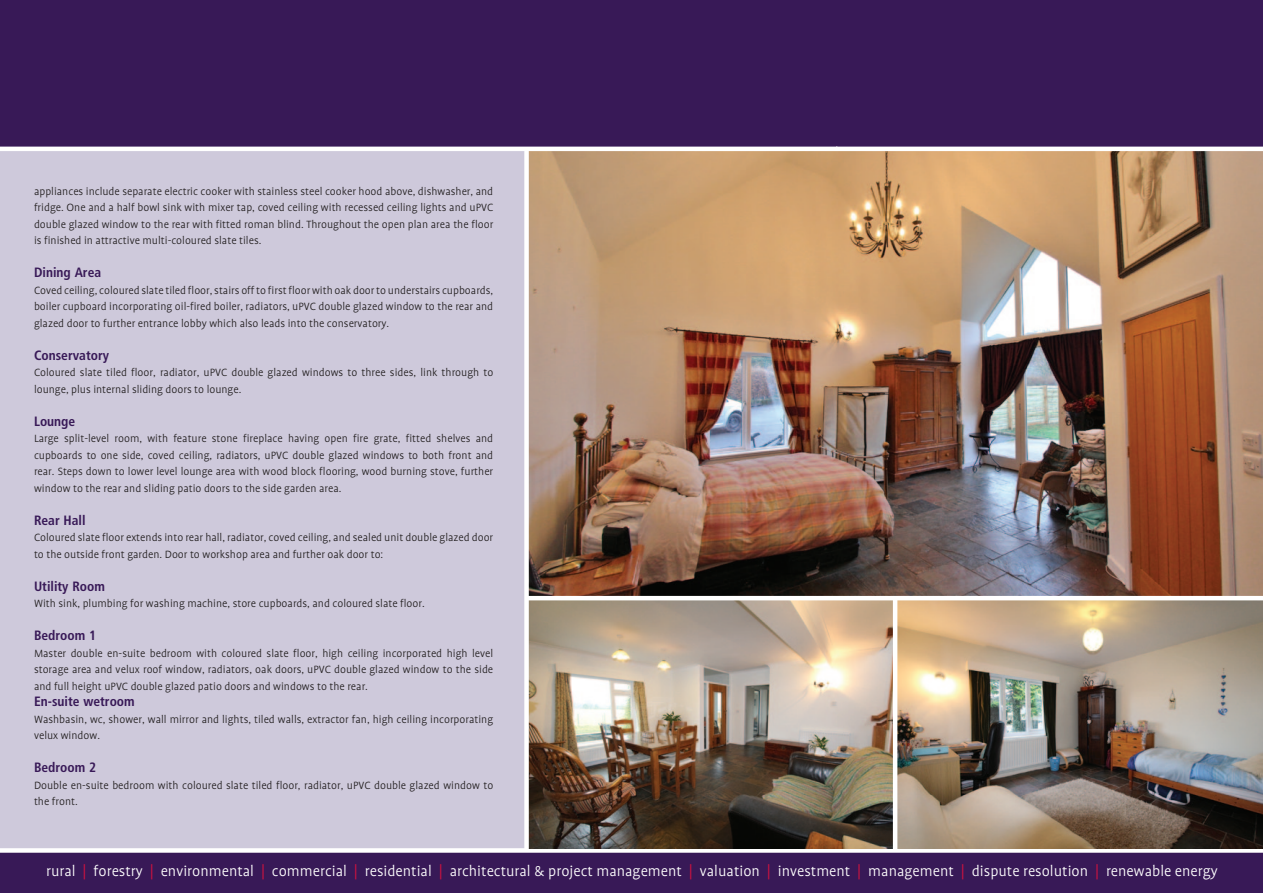
<style>
.page{position:relative;width:1263px;height:893px;background:#fff}
.page>*{position:absolute;margin:0;border:0;box-sizing:border-box;transform-origin:0 0}
.t1{font:300 16.5px "Profile";color:#fff}
.t2{font:700 condensed 13.5px "Frutiger";color:#381957}
.t3{font:300 12px/16.5px "Profile";color:#231f20;text-align:justify}
.s1{color:#d7123e}
</style>
<div class="page">
<div style="left:0;top:147px;width:1263px;height:706px;background:#cec9db"></div>
<div style="left:0;top:850px;width:1263px;height:43px;background:#381957"></div>
<div style="left:0;top:848px;width:1263px;height:5px;background:#fff"></div>
<div style="left:0;top:0;width:1263px;height:149px;background:#381957"></div>
<img style="left:529px;top:600px;width:364px;height:249px">
<img style="left:897px;top:600px;width:366px;height:249px">
<img style="left:529px;top:151px;width:734px;height:445px">
<div style="left:524px;top:147px;width:5px;height:704px;background:#fff"></div>
<hr style="left:0;top:147px;width:1263px;height:4px;background:#fff">
<hr style="left:527px;top:596px;width:736px;height:4px;background:#fff">
<hr style="left:893px;top:598px;width:4px;height:253px;background:#fff">
<p class="t3" style="left:34px;top:183px;width:461px">appliances include separate electric cooker with stainless steel cooker hood above, dishwasher, and fridge. One and a half bowl sink with mixer tap, coved ceiling with recessed ceiling lights and uPVC double glazed window to the rear with fitted roman blind. Throughout the open plan area the floor is finished in attractive multi-coloured slate tiles.</p>
<p class="t2" style="left:34px;top:265px;width:69px">Dining Area</p>
<p class="t3" style="left:34px;top:282px;width:461px">Coved ceiling, coloured slate tiled floor, stairs off to first floor with oak door to understairs cupboards, boiler cupboard incorporating oil-fired boiler, radiators, uPVC double glazed window to the rear and glazed door to further entrance lobby which also leads into the conservatory.</p>
<p class="t2" style="left:34px;top:347px;width:77px">Conservatory</p>
<p class="t3" style="left:34px;top:364px;width:461px">Coloured slate tiled floor, radiator, uPVC double glazed windows to three sides, link through to lounge, plus internal sliding doors to lounge.</p>
<p class="t2" style="left:34px;top:413px;width:43px">Lounge</p>
<p class="t3" style="left:34px;top:430px;width:461px">Large split-level room, with feature stone fireplace having open fire grate, fitted shelves and cupboards to one side, coved ceiling, radiators, uPVC double glazed windows to both front and rear. Steps down to lower level lounge area with wood block flooring, wood burning stove, further window to the rear and sliding patio doors to the side garden area.</p>
<p class="t2" style="left:34px;top:512px;width:53px">Rear Hall</p>
<p class="t3" style="left:34px;top:529px;width:461px">Coloured slate floor extends into rear hall, radiator, coved ceiling, and sealed unit double glazed door to the outside front garden. Door to workshop area and further oak door to:</p>
<p class="t2" style="left:34px;top:578px;width:72px">Utility Room</p>
<p class="t3" style="left:34px;top:595px;width:392px">With sink, plumbing for washing machine, store cupboards, and coloured slate floor.</p>
<p class="t2" style="left:34px;top:628px;width:64px">Bedroom 1</p>
<p class="t3" style="left:34px;top:645px;width:461px">Master double en-suite bedroom with coloured slate floor, high ceiling incorporated high level storage area and velux roof window, radiators, oak doors, uPVC double glazed window to the side and full height uPVC double glazed patio doors and windows to the rear.</p>
<p class="t2" style="left:34px;top:694px;width:102px">En-suite wetroom</p>
<p class="t3" style="left:34px;top:711px;width:461px">Washbasin, wc, shower, wall mirror and lights, tiled walls, extractor fan, high ceiling incorporating velux window.</p>
<p class="t2" style="left:34px;top:760px;width:64px">Bedroom 2</p>
<p class="t3" style="left:34px;top:777px;width:461px">Double en-suite bedroom with coloured slate tiled floor, radiator, uPVC double glazed window to the front.</p>
<h1 class="t1" style="left:46px;top:863px;width:1173px">rural <span class="s1">|</span> forestry <span class="s1">|</span> environmental <span class="s1">|</span> commercial <span class="s1">|</span> residential <span class="s1">|</span> architectural &amp; project management <span class="s1">|</span> valuation <span class="s1">|</span> investment <span class="s1">|</span> management <span class="s1">|</span> dispute resolution <span class="s1">|</span> renewable energy</h1>
</div>
